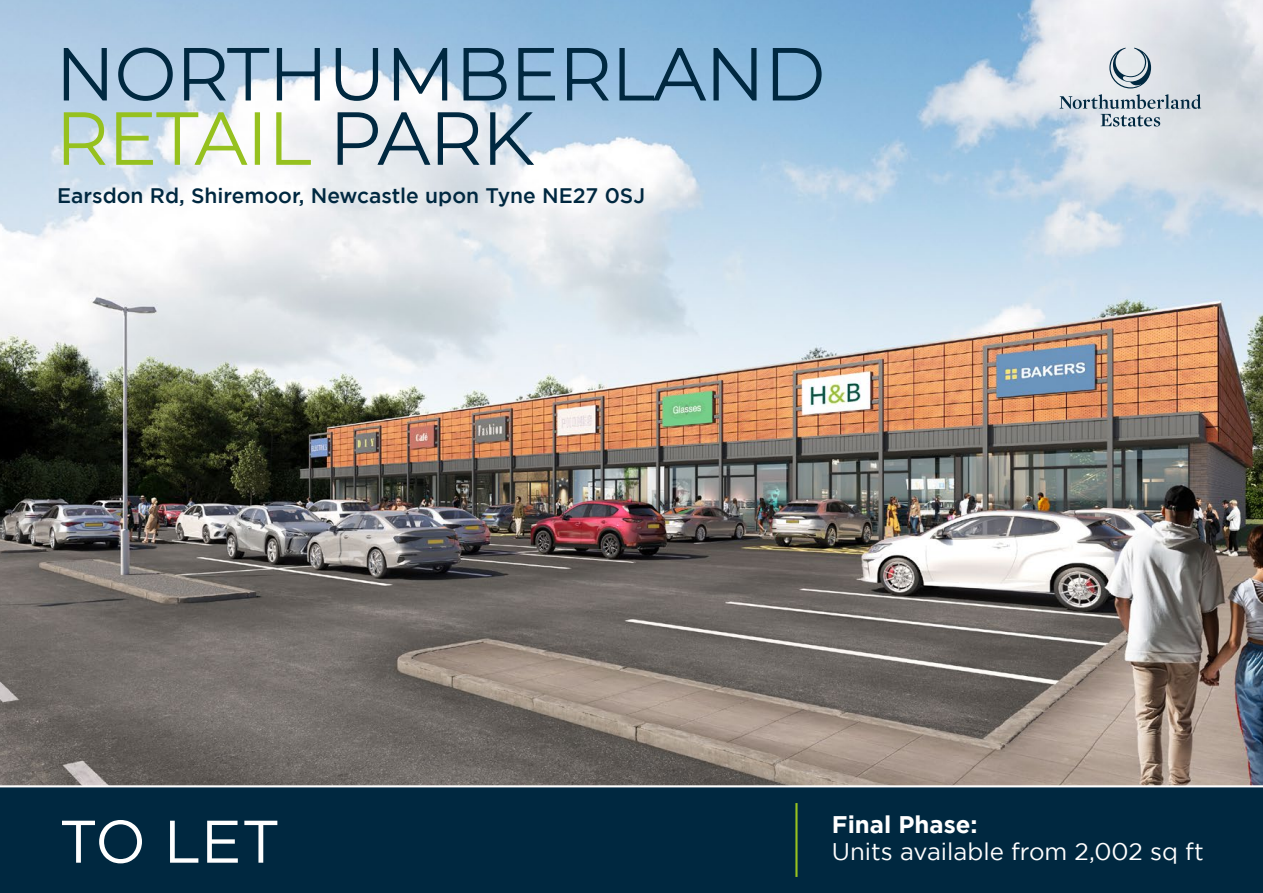
<style>
.page{position:relative;width:1263px;height:893px;background:#fff}
.page>*{position:absolute;margin:0;border:0;box-sizing:border-box;transform-origin:0 0}
.t1{font:300 72.9px/64.3px "Montserrat";color:#002840}
.t2{font:60px "Gotham";color:#fff}
.t3{font:24px "Gotham";color:#fff}
.t4{font:700 24px "Gotham";color:#fff}
.t5{font:500 21px "Gotham";color:#002840}
.s1{color:#96c11f}
</style>
<div class="page">
<img style="left:0;top:0;width:1263px;height:785px">
<div style="left:0;top:786px;width:1263px;height:107px;background:#002840"></div>
<hr style="left:795px;top:803px;width:2px;height:74px;background:#96c11f">
<hr style="left:0;top:785px;width:1263px;height:2px;background:#fff">
<svg style="left:1059px;top:94px;width:142px;height:33px;background:#b3bfc9"></svg>
<svg style="left:1109px;top:48px;width:42px;height:40px;background:#aebac3"></svg>
<svg style="left:63px;top:47px;width:45px;height:54px;background:#90adc5"></svg>
<svg style="left:117px;top:47px;width:56px;height:55px;background:#97b4cd"></svg>
<svg style="left:183px;top:47px;width:87px;height:55px;background:#9db8ce"></svg>
<svg style="left:276px;top:47px;width:45px;height:54px"></svg>
<svg style="left:335px;top:47px;width:44px;height:55px"></svg>
<svg style="left:393px;top:47px;width:55px;height:54px"></svg>
<svg style="left:463px;top:47px;width:44px;height:54px;background:#789dba"></svg>
<svg style="left:517px;top:47px;width:39px;height:54px;background:#79a0be"></svg>
<svg style="left:566px;top:47px;width:43px;height:55px;background:#78a0bf"></svg>
<svg style="left:619px;top:47px;width:88px;height:55px;background:#7ea8c9"></svg>
<svg style="left:713px;top:47px;width:44px;height:54px;background:#719dbe"></svg>
<svg style="left:772px;top:47px;width:50px;height:54px;background:#709ec0"></svg>
<svg style="left:63px;top:112px;width:43px;height:54px;background:#bfd6c1"></svg>
<svg style="left:115px;top:112px;width:134px;height:54px"></svg>
<div style="left:255px;top:112px;width:5px;height:53px;border:2px solid #96c11f"></div>
<svg style="left:275px;top:112px;width:37px;height:54px"></svg>
<svg style="left:337px;top:112px;width:143px;height:54px"></svg>
<svg style="left:489px;top:112px;width:47px;height:54px;background:#abbfcf"></svg>
<h1 class="t1" style="left:56px;top:39px;width:771px">NORTHUMBERLAND<br><span class="s1">RETAIL</span> PARK</h1>
<p class="t5" style="left:57px;top:183px;width:589px">Earsdon Rd, Shiremoor, Newcastle upon Tyne NE27 0SJ</p>
<h2 class="t2" style="left:59px;top:808px;width:223px">TO LET</h2>
<p class="t4" style="left:832px;top:810px;width:147px">Final Phase:</p>
<p class="t3" style="left:832px;top:838px;width:373px">Units available from 2,002 sq ft</p>
</div>
